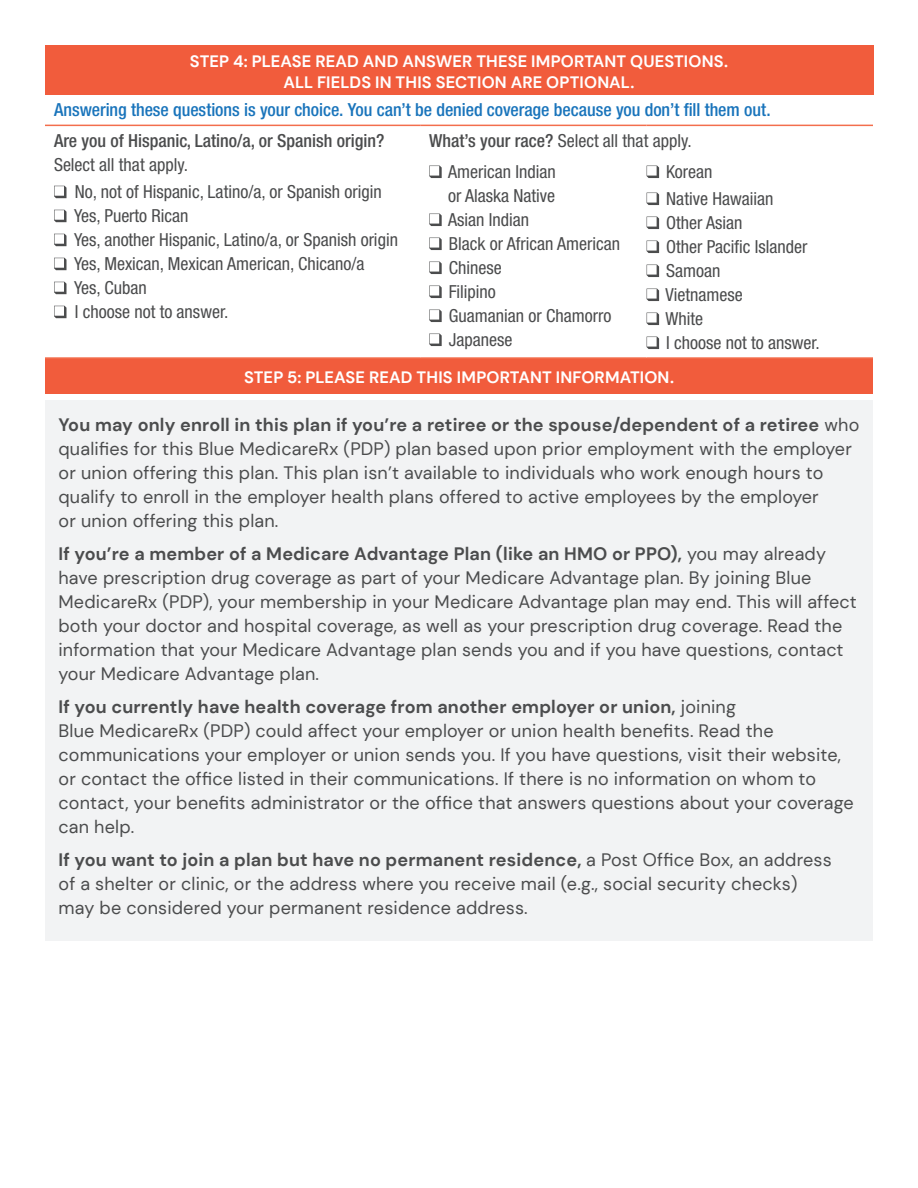
<style>
.page{position:relative;width:918px;height:1188px;background:#fff}
.page>*{position:absolute;margin:0;border:0;box-sizing:border-box;transform-origin:0 0}
.TLB_Body{font:18px/24px "DM Sans";letter-spacing:.01em;color:#4b4c4d}
.TLB_TX_Head_3005{font:condensed 18px/24px "Helvetica Neue LT Std";color:#4b4c4d}
.TLB_TX_Head_3005-2{font:500 condensed 18px "Helvetica Neue LT Std";letter-spacing:-.005em;color:#1974bb}
.TLB_Body-2{font:500 condensed 18px/24px "Helvetica Neue LT Std";color:#4b4c4d}
.TLB_Body-3{font:condensed 18px "Helvetica Neue LT Std";color:#4b4c4d}
.TBL_HD_12_14_100W{font:700 16.5px/21px "DM Sans";letter-spacing:.005em;color:#fff;text-align:center}
.s1{font-weight:400}
.s2{font-weight:500}
.s3{font-weight:700}
</style>
<div class="page">
<div style="left:45px;top:358px;width:828px;height:36px;background:#f15c3c"></div>
<div style="left:45px;top:400px;width:828px;height:540px;background:#f2f3f4"></div>
<div style="left:45px;top:45px;width:828px;height:49px;background:#f15c3c"></div>
<hr style="left:45px;top:125px;width:375px;height:1px;background:#f36e4d">
<hr style="left:420px;top:125px;width:227px;height:1px;background:#f36e4d">
<hr style="left:647px;top:125px;width:226px;height:1px;background:#f36e4d">
<hr style="left:45px;top:357px;width:375px;height:2px;background:#f36e4d">
<hr style="left:420px;top:357px;width:227px;height:2px;background:#f36e4d">
<hr style="left:647px;top:357px;width:226px;height:2px;background:#f36e4d">
<svg style="left:54px;top:186px;width:13px;height:12px"></svg>
<svg style="left:54px;top:210px;width:13px;height:12px"></svg>
<svg style="left:54px;top:234px;width:13px;height:12px"></svg>
<svg style="left:54px;top:258px;width:13px;height:12px"></svg>
<svg style="left:54px;top:282px;width:13px;height:12px"></svg>
<svg style="left:54px;top:306px;width:13px;height:12px"></svg>
<svg style="left:429px;top:166px;width:13px;height:12px"></svg>
<svg style="left:429px;top:214px;width:13px;height:12px"></svg>
<svg style="left:429px;top:238px;width:13px;height:12px"></svg>
<svg style="left:429px;top:262px;width:13px;height:12px"></svg>
<svg style="left:429px;top:286px;width:13px;height:12px"></svg>
<svg style="left:429px;top:310px;width:13px;height:12px"></svg>
<svg style="left:429px;top:334px;width:13px;height:12px"></svg>
<svg style="left:647px;top:166px;width:12px;height:12px"></svg>
<svg style="left:647px;top:193px;width:12px;height:12px"></svg>
<svg style="left:647px;top:217px;width:12px;height:12px"></svg>
<svg style="left:647px;top:241px;width:12px;height:12px"></svg>
<svg style="left:647px;top:265px;width:12px;height:12px"></svg>
<svg style="left:647px;top:289px;width:12px;height:12px"></svg>
<svg style="left:647px;top:313px;width:12px;height:12px"></svg>
<svg style="left:647px;top:337px;width:12px;height:12px"></svg>
<p class="TBL_HD_12_14_100W" style="left:190px;top:51px;width:540px">STEP 4: PLEASE READ AND ANSWER THESE IMPORTANT QUESTIONS.<br>ALL FIELDS IN THIS SECTION ARE OPTIONAL.</p>
<p class="TLB_TX_Head_3005-2" style="left:54px;top:99px;width:718px">Answering these questions is your choice. You can’t be denied coverage because you don’t fill them out.</p>
<p class="TLB_Body-2" style="left:54px;top:129px;width:332px">Are you of Hispanic, Latino/a, or Spanish origin?<br><span class="s1">Select all that apply.</span></p>
<p class="TLB_TX_Head_3005" style="left:75px;top:180px;width:308px">No, not of Hispanic, Latino/a, or Spanish origin</p>
<p class="TLB_TX_Head_3005" style="left:74px;top:204px;width:116px">Yes, Puerto Rican</p>
<p class="TLB_TX_Head_3005" style="left:74px;top:228px;width:325px">Yes, another Hispanic, Latino/a, or Spanish origin</p>
<p class="TLB_TX_Head_3005" style="left:74px;top:252px;width:292px">Yes, Mexican, Mexican American, Chicano/a</p>
<p class="TLB_TX_Head_3005" style="left:74px;top:276px;width:74px">Yes, Cuban</p>
<p class="TLB_TX_Head_3005" style="left:75px;top:300px;width:155px">I choose not to answer.</p>
<p class="TLB_Body-3" style="left:429px;top:130px;width:264px"><span class="s2">What’s your race?</span> Select all that apply.</p>
<p class="TLB_TX_Head_3005" style="left:448px;top:159px;width:109px">American Indian or Alaska Native</p>
<p class="TLB_TX_Head_3005" style="left:448px;top:207px;width:82px">Asian Indian</p>
<p class="TLB_TX_Head_3005" style="left:449px;top:231px;width:173px">Black or African American</p>
<p class="TLB_TX_Head_3005" style="left:449px;top:255px;width:54px">Chinese</p>
<p class="TLB_TX_Head_3005" style="left:449px;top:279px;width:49px">Filipino</p>
<p class="TLB_TX_Head_3005" style="left:449px;top:303px;width:164px">Guamanian or Chamorro</p>
<p class="TLB_TX_Head_3005" style="left:449px;top:327px;width:65px">Japanese</p>
<p class="TLB_Body-3" style="left:666px;top:161px;width:48px">Korean</p>
<p class="TLB_TX_Head_3005" style="left:666px;top:186px;width:109px">Native Hawaiian</p>
<p class="TLB_TX_Head_3005" style="left:666px;top:210px;width:78px">Other Asian</p>
<p class="TLB_TX_Head_3005" style="left:666px;top:234px;width:143px">Other Pacific Islander</p>
<p class="TLB_TX_Head_3005" style="left:666px;top:258px;width:56px">Samoan</p>
<p class="TLB_TX_Head_3005" style="left:666px;top:282px;width:79px">Vietnamese</p>
<p class="TLB_TX_Head_3005" style="left:666px;top:306px;width:39px">White</p>
<p class="TLB_TX_Head_3005" style="left:666px;top:330px;width:155px">I choose not to answer.</p>
<p class="TBL_HD_12_14_100W" style="left:244px;top:367px;width:431px">STEP 5: PLEASE READ THIS IMPORTANT INFORMATION.</p>
<p class="TLB_Body" style="left:58px;top:413px;width:802px"><span class="s3">You may only enroll in this plan if you’re a retiree or the spouse/dependent of a retiree</span> who qualifies for this Blue MedicareRx (PDP) plan based upon prior employment with the employer or union offering this plan. This plan isn’t available to individuals who work enough hours to qualify to enroll in the employer health plans offered to active employees by the employer<br>or union offering this plan.</p>
<p class="TLB_Body" style="left:58px;top:542px;width:800px"><span class="s3">If you’re a member of a Medicare Advantage Plan (like an HMO or PPO),</span> you may already have prescription drug coverage as part of your Medicare Advantage plan. By joining Blue MedicareRx (PDP), your membership in your Medicare Advantage plan may end. This will affect both your doctor and hospital coverage, as well as your prescription drug coverage. Read the information that your Medicare Advantage plan sends you and if you have questions, contact your Medicare Advantage plan.</p>
<p class="TLB_Body" style="left:58px;top:695px;width:797px"><span class="s3">If you currently have health coverage from another employer or union,</span> joining<br>Blue MedicareRx (PDP) could affect your employer or union health benefits. Read the communications your employer or union sends you. If you have questions, visit their website, or contact the office listed in their communications. If there is no information on whom to contact, your benefits administrator or the office that answers questions about your coverage can help.</p>
<p class="TLB_Body" style="left:58px;top:848px;width:775px"><span class="s3">If you want to join a plan but have no permanent residence,</span> a Post Office Box, an address of a shelter or clinic, or the address where you receive mail (e.g., social security checks) may be considered your permanent residence address.</p>
</div>
